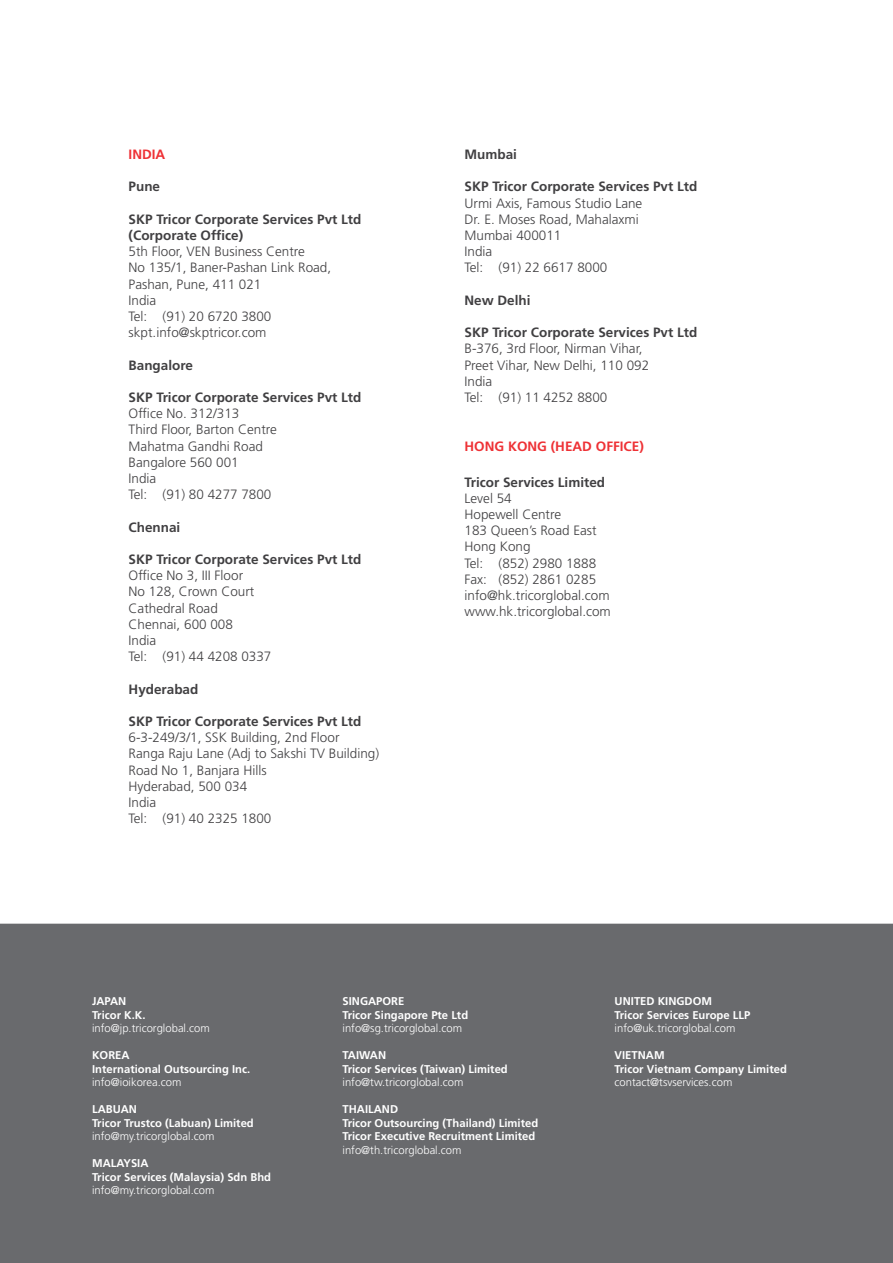
<style>
.page{position:relative;width:893px;height:1263px;background:#fff}
.page>*{position:absolute;margin:0;border:0;box-sizing:border-box;transform-origin:0 0}
.t1{font:300 13.5px/16.2px "Frutiger LT Std";color:#414042}
.t2{font:700 13.5px/16.2px "Frutiger LT Std";color:#414042}
.t3{font:700 13.5px "Frutiger LT Std";color:#ee3135}
.t4{font:700 11.25px/13.5px "Frutiger LT Std";color:#fff}
.t5{font:300 11.25px "Frutiger LT Std";color:#fff}
</style>
<div class="page">
<div style="left:0;top:921px;width:893px;height:342px;background:#696a6d"></div>
<div style="left:0;top:919px;width:893px;height:5px;background:#fff"></div>
<p class="t3" style="left:129px;top:146px;width:38px">INDIA</p>
<p class="t2" style="left:129px;top:179px;width:33px">Pune</p>
<p class="t2" style="left:129px;top:211px;width:234px">SKP Tricor Corporate Services Pvt Ltd (Corporate Office)</p>
<p class="t1" style="left:129px;top:244px;width:204px">5th Floor, VEN Business Centre<br>No 135/1, Baner-Pashan Link Road,<br>Pashan, Pune, 411 021<br>India<br>Tel: (91) 20 6720 3800 skpt.info@skptricor.com</p>
<p class="t2" style="left:129px;top:357px;width:66px">Bangalore</p>
<p class="t2" style="left:129px;top:389px;width:234px">SKP Tricor Corporate Services Pvt Ltd</p>
<p class="t1" style="left:129px;top:406px;width:150px">Office No. 312/313<br>Third Floor, Barton Centre<br>Mahatma Gandhi Road<br>Bangalore 560 001<br>India<br>Tel: (91) 80 4277 7800</p>
<p class="t2" style="left:129px;top:519px;width:53px">Chennai</p>
<p class="t2" style="left:129px;top:551px;width:234px">SKP Tricor Corporate Services Pvt Ltd</p>
<p class="t1" style="left:129px;top:568px;width:144px">Office No 3, III Floor<br>No 128, Crown Court<br>Cathedral Road<br>Chennai, 600 008<br>India<br>Tel: (91) 44 4208 0337</p>
<p class="t2" style="left:129px;top:681px;width:71px">Hyderabad</p>
<p class="t2" style="left:129px;top:713px;width:234px">SKP Tricor Corporate Services Pvt Ltd</p>
<p class="t1" style="left:129px;top:730px;width:252px">6-3-249/3/1, SSK Building, 2nd Floor<br>Ranga Raju Lane (Adj to Sakshi TV Building)<br>Road No 1, Banjara Hills<br>Hyderabad, 500 034<br>India<br>Tel: (91) 40 2325 1800</p>
<p class="t2" style="left:465px;top:146px;width:54px">Mumbai</p>
<p class="t2" style="left:465px;top:179px;width:234px">SKP Tricor Corporate Services Pvt Ltd</p>
<p class="t1" style="left:465px;top:195px;width:179px">Urmi Axis, Famous Studio Lane<br>Dr. E. Moses Road, Mahalaxmi<br>Mumbai 400011<br>India<br>Tel: (91) 22 6617 8000</p>
<p class="t2" style="left:465px;top:292px;width:68px">New Delhi</p>
<p class="t2" style="left:465px;top:324px;width:234px">SKP Tricor Corporate Services Pvt Ltd</p>
<p class="t1" style="left:465px;top:341px;width:186px">B-376, 3rd Floor, Nirman Vihar,<br>Preet Vihar, New Delhi, 110 092<br>India<br>Tel: (91) 11 4252 8800</p>
<p class="t3" style="left:465px;top:438px;width:181px">HONG KONG (HEAD OFFICE)</p>
<p class="t2" style="left:465px;top:474px;width:142px">Tricor Services Limited</p>
<p class="t1" style="left:465px;top:490px;width:148px">Level 54<br>Hopewell Centre<br>183 Queen’s Road East<br>Hong Kong<br>Tel: (852) 2980 1888<br>Fax: (852) 2861 0285 info@hk.tricorglobal.com www.hk.tricorglobal.com</p>
<p class="t4" style="left:92px;top:995px;width:55px">JAPAN<br>Tricor K.K.</p>
<p class="t5" style="left:92px;top:1022px;width:119px">info@jp.tricorglobal.com</p>
<p class="t4" style="left:92px;top:1049px;width:160px">KOREA<br>International Outsourcing Inc.</p>
<p class="t5" style="left:92px;top:1076px;width:91px">info@ioikorea.com</p>
<p class="t4" style="left:92px;top:1103px;width:163px">LABUAN<br>Tricor Trustco (Labuan) Limited</p>
<p class="t5" style="left:92px;top:1130px;width:124px">info@my.tricorglobal.com</p>
<p class="t4" style="left:92px;top:1157px;width:180px">MALAYSIA<br>Tricor Services (Malaysia) Sdn Bhd</p>
<p class="t5" style="left:92px;top:1184px;width:124px">info@my.tricorglobal.com</p>
<p class="t4" style="left:343px;top:995px;width:127px">SINGAPORE<br>Tricor Singapore Pte Ltd</p>
<p class="t5" style="left:343px;top:1022px;width:121px">info@sg.tricorglobal.com</p>
<p class="t4" style="left:343px;top:1049px;width:167px">TAIWAN<br>Tricor Services (Taiwan) Limited</p>
<p class="t5" style="left:343px;top:1076px;width:122px">info@tw.tricorglobal.com</p>
<p class="t4" style="left:343px;top:1103px;width:197px">THAILAND<br>Tricor Outsourcing (Thailand) Limited<br>Tricor Executive Recruitment Limited</p>
<p class="t5" style="left:343px;top:1143px;width:121px">info@th.tricorglobal.com</p>
<p class="t4" style="left:615px;top:995px;width:137px">UNITED KINGDOM<br>Tricor Services Europe LLP</p>
<p class="t5" style="left:615px;top:1022px;width:122px">info@uk.tricorglobal.com</p>
<p class="t4" style="left:615px;top:1049px;width:174px">VIETNAM<br>Tricor Vietnam Company Limited</p>
<p class="t5" style="left:615px;top:1076px;width:119px">contact@tsvservices.com</p>
</div>
